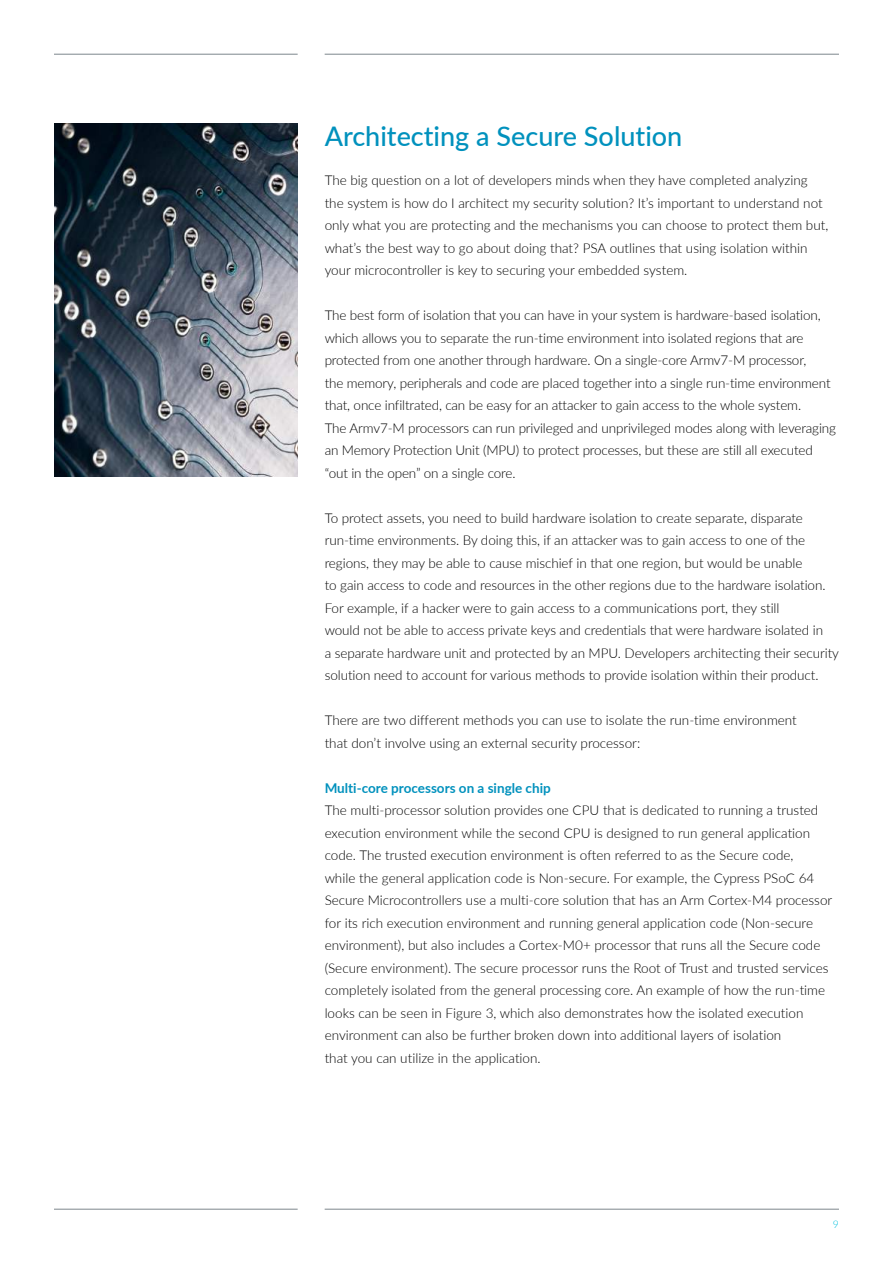
<style>
.page{position:relative;width:893px;height:1263px;background:#fff}
.page>*{position:absolute;margin:0;border:0;box-sizing:border-box;transform-origin:0 0}
.t1{font:500 27px "Lato";color:#0091bd}
.t2{font:300 13.5px/22.5px "Lato";letter-spacing:-.005em;color:#000}
.t3{font:700 13.5px "Lato";color:#0091bd}
.t4{font:300 10.5px "Lato";color:#00c1de}
</style>
<div class="page">
<hr style="left:325px;top:1209px;width:514px;height:1px;background:#7d868c">
<hr style="left:54px;top:1209px;width:244px;height:1px;background:#7d868c">
<hr style="left:325px;top:54px;width:514px;height:1px;background:#7d868c">
<hr style="left:54px;top:54px;width:244px;height:1px;background:#7d868c">
<img style="left:54px;top:124px;width:244px;height:353px">
<h1 class="t1" style="left:325px;top:116px;width:359px">Architecting a Secure Solution</h1>
<p class="t2" style="left:325px;top:168px;width:505px">The big question on a lot of developers minds when they have completed analyzing the system is how do I architect my security solution? It’s important to understand not only what you are protecting and the mechanisms you can choose to protect them but, what’s the best way to go about doing that? PSA outlines that using isolation within your microcontroller is key to securing your embedded system.</p>
<p class="t2" style="left:325px;top:303px;width:513px">The best form of isolation that you can have in your system is hardware-based isolation, which allows you to separate the run-time environment into isolated regions that are protected from one another through hardware. On a single-core Armv7-M processor,<br>the memory, peripherals and code are placed together into a single run-time environment that, once infiltrated, can be easy for an attacker to gain access to the whole system.<br>The Armv7-M processors can run privileged and unprivileged modes along with leveraging an Memory Protection Unit (MPU) to protect processes, but these are still all executed “out in the open” on a single core.</p>
<p class="t2" style="left:325px;top:506px;width:516px">To protect assets, you need to build hardware isolation to create separate, disparate run-time environments. By doing this, if an attacker was to gain access to one of the regions, they may be able to cause mischief in that one region, but would be unable<br>to gain access to code and resources in the other regions due to the hardware isolation.<br>For example, if a hacker were to gain access to a communications port, they still<br>would not be able to access private keys and credentials that were hardware isolated in<br>a separate hardware unit and protected by an MPU. Developers architecting their security solution need to account for various methods to provide isolation within their product.</p>
<p class="t2" style="left:325px;top:708px;width:474px">There are two different methods you can use to isolate the run-time environment that don’t involve using an external security processor:</p>
<p class="t3" style="left:325px;top:778px;width:228px">Multi-core processors on a single chip</p>
<p class="t2" style="left:325px;top:798px;width:509px">The multi-processor solution provides one CPU that is dedicated to running a trusted execution environment while the second CPU is designed to run general application code. The trusted execution environment is often referred to as the Secure code,<br>while the general application code is Non-secure. For example, the Cypress PSoC 64<br>Secure Microcontrollers use a multi-core solution that has an Arm Cortex-M4 processor for its rich execution environment and running general application code (Non-secure environment), but also includes a Cortex-M0+ processor that runs all the Secure code (Secure environment). The secure processor runs the Root of Trust and trusted services completely isolated from the general processing core. An example of how the run-time looks can be seen in Figure 3, which also demonstrates how the isolated execution environment can also be further broken down into additional layers of isolation<br>that you can utilize in the application.</p>
<p class="t4" style="left:833px;top:1217px;width:8px">9</p>
</div>
